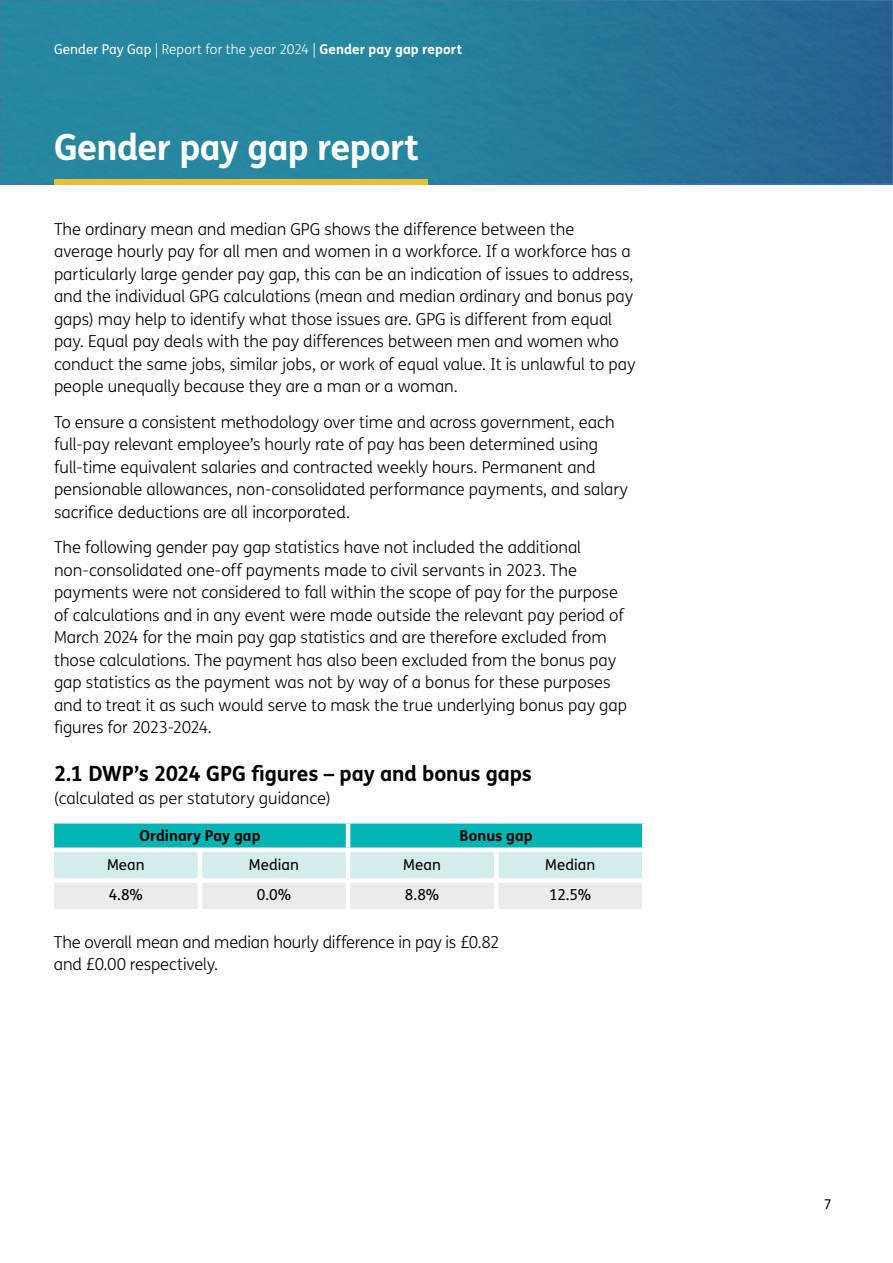
<style>
.page{position:relative;width:893px;height:1263px;background:#fff}
.page>*{position:absolute;margin:0;border:0;box-sizing:border-box;transform-origin:0 0}
.t1{font:700 36px "FS Me";letter-spacing:-.02em;color:#fff}
.t2{font:700 21px "FS Me";letter-spacing:-.01em;color:#000}
.Body{font:300 16.5px/22.5px "FS Me";letter-spacing:-.005em;color:#000}
.Bullets{font:300 16.5px/22.5px "FS Me";letter-spacing:-.005em;color:#000}
.Table_Text{font:15.15px "FS Me";color:#000}
.Table_Text-2{font:700 15.15px "FS Me";color:#000}
.t3{font:300 13.5px "FS Me";letter-spacing:.005em;color:#fff}
.t4{font:13.5px "FS Me";color:#000}
.s1{font-weight:400}
.s2{font-weight:700}
</style>
<div class="page">
<img style="left:0;top:0;width:893px;height:184px">
<div style="left:54px;top:180px;width:374px;height:5px;background:#edbd38"></div>
<svg style="left:54px;top:823px;width:588px;height:86px;background:#9adada"></svg>
<hr style="left:198px;top:852px;width:4px;height:26px;background:#fff">
<hr style="left:346px;top:852px;width:4px;height:26px;background:#fff">
<hr style="left:494px;top:852px;width:4px;height:26px;background:#fff">
<div style="left:50px;top:878px;width:150px;height:5px;background:#fff"></div>
<div style="left:200px;top:878px;width:148px;height:5px;background:#fff"></div>
<hr style="left:198px;top:883px;width:4px;height:26px;background:#fff">
<div style="left:348px;top:878px;width:148px;height:5px;background:#fff"></div>
<hr style="left:346px;top:883px;width:4px;height:26px;background:#fff">
<div style="left:496px;top:878px;width:150px;height:5px;background:#fff"></div>
<hr style="left:494px;top:883px;width:4px;height:26px;background:#fff">
<hr style="left:346px;top:823px;width:4px;height:24px;background:#fff">
<div style="left:50px;top:847px;width:150px;height:5px;background:#fff"></div>
<div style="left:200px;top:847px;width:148px;height:5px;background:#fff"></div>
<div style="left:348px;top:847px;width:148px;height:5px;background:#fff"></div>
<div style="left:496px;top:847px;width:150px;height:5px;background:#fff"></div>
<h1 class="t3" style="left:54px;top:40px;width:410px"><span class="s1">Gender Pay Gap</span> | Report for the year 2024 | <span class="s2">Gender pay gap report</span></h1>
<h1 class="t1" style="left:54px;top:119px;width:367px">Gender pay gap report</h1>
<p class="Body" style="left:54px;top:217px;width:583px">The ordinary mean and median GPG shows the difference between the average hourly pay for all men and women in a workforce. If a workforce has a particularly large gender pay gap, this can be an indication of issues to address, and the individual GPG calculations (mean and median ordinary and bonus pay gaps) may help to identify what those issues are. GPG is different from equal pay. Equal pay deals with the pay differences between men and women who conduct the same jobs, similar jobs, or work of equal value. It is unlawful to pay people unequally because they are a man or a woman.</p>
<p class="Body" style="left:54px;top:410px;width:575px">To ensure a consistent methodology over time and across government, each full-pay relevant employee’s hourly rate of pay has been determined using full-time equivalent salaries and contracted weekly hours. Permanent and pensionable allowances, non-consolidated performance payments, and salary sacrifice deductions are all incorporated.</p>
<p class="Bullets" style="left:54px;top:535px;width:574px">The following gender pay gap statistics have not included the additional non-consolidated one-off payments made to civil servants in 2023. The payments were not considered to fall within the scope of pay for the purpose of calculations and in any event were made outside the relevant pay period of March 2024 for the main pay gap statistics and are therefore excluded from those calculations. The payment has also been excluded from the bonus pay gap statistics as the payment was not by way of a bonus for these purposes and to treat it as such would serve to mask the true underlying bonus pay gap figures for 2023-2024.</p>
<h2 class="t2" style="left:54px;top:757px;width:479px">2.1 DWP’s 2024 GPG figures – pay and bonus gaps</h2>
<h2 class="Bullets" style="left:54px;top:786px;width:278px">(calculated as per statutory guidance)</h2>
<p class="Table_Text-2" style="left:139px;top:824px;width:123px">Ordinary Pay gap</p>
<p class="Table_Text-2" style="left:460px;top:824px;width:74px">Bonus gap</p>
<p class="Table_Text" style="left:107px;top:854px;width:39px">Mean</p>
<p class="Table_Text" style="left:249px;top:854px;width:52px">Median</p>
<p class="Table_Text" style="left:403px;top:854px;width:39px">Mean</p>
<p class="Table_Text" style="left:545px;top:854px;width:52px">Median</p>
<p class="Table_Text" style="left:109px;top:885px;width:36px">4.8%</p>
<p class="Table_Text" style="left:257px;top:885px;width:36px">0.0%</p>
<p class="Table_Text" style="left:405px;top:885px;width:36px">8.8%</p>
<p class="Table_Text" style="left:549px;top:885px;width:43px">12.5%</p>
<h2 class="Bullets" style="left:54px;top:930px;width:447px">The overall mean and median hourly difference in pay is £0.82 and £0.00 respectively.</h2>
<p class="t4" style="left:824px;top:1195px;width:9px">7</p>
</div>
